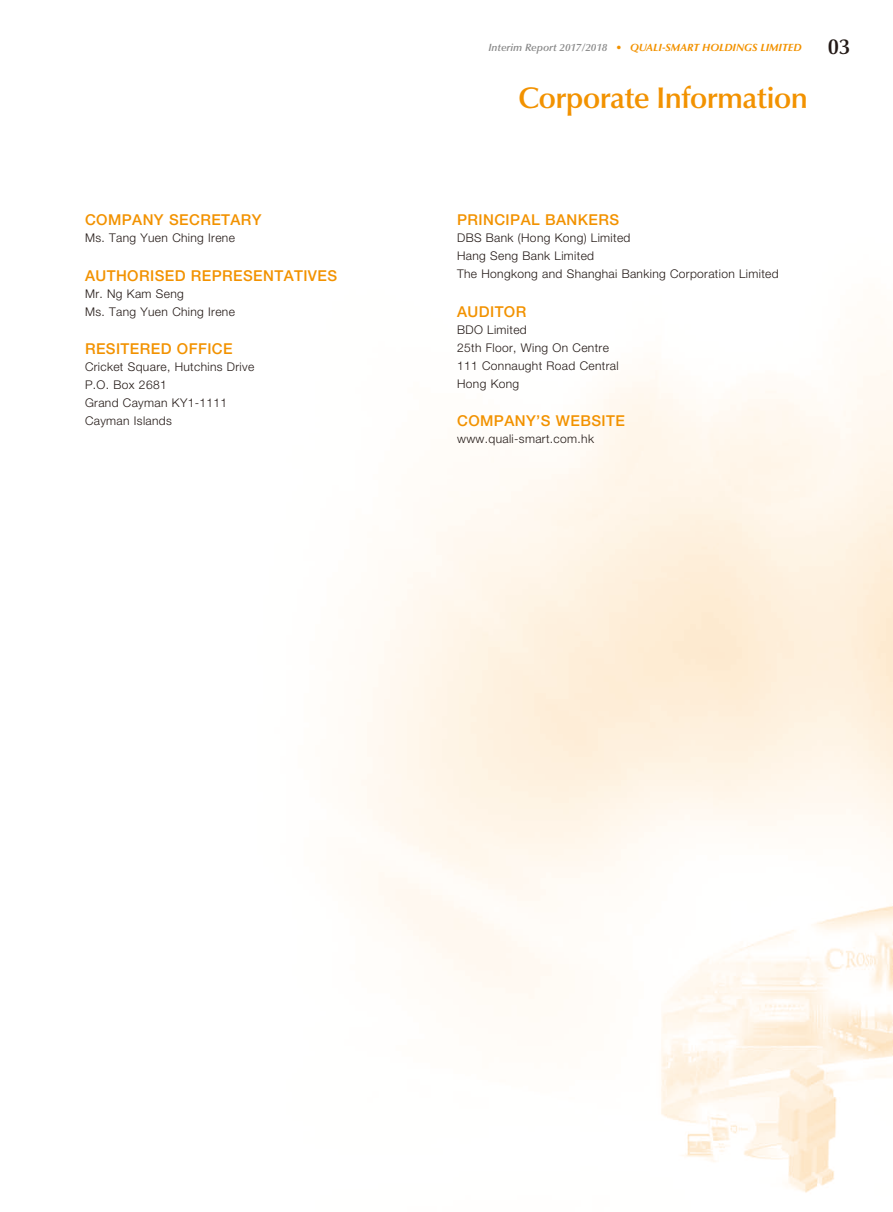
<style>
.page{position:relative;width:893px;height:1212px;background:#fff}
.page>*{position:absolute;margin:0;border:0;box-sizing:border-box;transform-origin:0 0}
.t1{font:600 30px "Optima LT Std";letter-spacing:-.025em;color:#f29200}
.t2{font:500 15px "Helvetica Neue LT Std";letter-spacing:.03em;color:#f29200}
.t3{font:300 12px/18px "Helvetica Neue LT Std";letter-spacing:.03em;color:#231916}
.t4{font:italic 700 10.5px "Optima LT Std";color:#f29200}
.s1{font-weight:600;color:#898989}
.s2{font-weight:600;font-style:normal;font-size:21.75px;color:#231916}
</style>
<div class="page">
<img style="left:361px;top:317px;width:532px;height:876px">
<p class="t2" style="left:85px;top:211px;width:178px">COMPANY SECRETARY</p>
<p class="t3" style="left:85px;top:229px;width:151px">Ms. Tang Yuen Ching Irene</p>
<p class="t2" style="left:85px;top:266px;width:254px">AUTHORISED REPRESENTATIVES</p>
<p class="t3" style="left:85px;top:284px;width:151px">Mr. Ng Kam Seng<br>Ms. Tang Yuen Ching Irene</p>
<p class="t2" style="left:85px;top:340px;width:149px">RESITERED OFFICE</p>
<p class="t3" style="left:85px;top:358px;width:171px">Cricket Square, Hutchins Drive<br>P.O. Box 2681<br>Grand Cayman KY1-1111<br>Cayman Islands</p>
<p class="t4" style="left:488px;top:41px;width:364px"><span class="s1">Interim Report 2017/2018</span> • QUALI-SMART HOLDINGS LIMITED <span class="s2">03</span></p>
<h1 class="t1" style="left:518px;top:80px;width:291px">Corporate Information</h1>
<p class="t2" style="left:457px;top:211px;width:163px">PRINCIPAL BANKERS</p>
<p class="t3" style="left:457px;top:229px;width:323px">DBS Bank (Hong Kong) Limited<br>Hang Seng Bank Limited<br>The Hongkong and Shanghai Banking Corporation Limited</p>
<p class="t2" style="left:457px;top:302px;width:71px">AUDITOR</p>
<p class="t3" style="left:457px;top:320px;width:163px">BDO Limited<br>25th Floor, Wing On Centre<br>111 Connaught Road Central<br>Hong Kong</p>
<p class="t2" style="left:457px;top:412px;width:169px">COMPANY’S WEBSITE</p>
<p class="t3" style="left:457px;top:430px;width:138px">www.quali-smart.com.hk</p>
</div>
